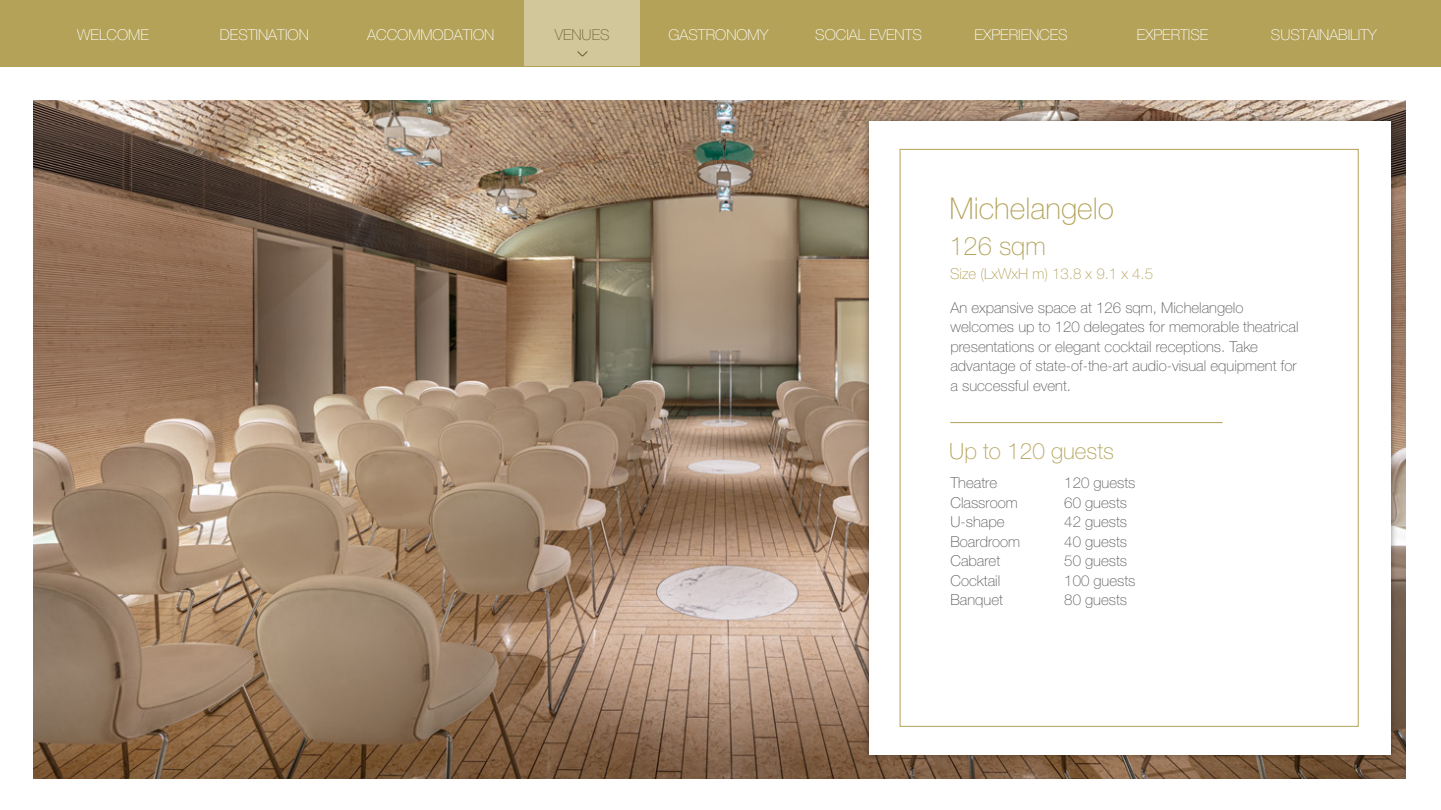
<style>
.page{position:relative;width:1441px;height:810px;background:#fff}
.page>*{position:absolute;margin:0;border:0;box-sizing:border-box;transform-origin:0 0}
.t1{font:100 30px "Helvetica Neue LT Std";color:#b3a258}
.t2{font:100 25.5px "Helvetica Neue LT Std";color:#b3a258}
.t3{font:100 22.5px "Helvetica Neue LT Std";color:#b3a258}
.t4{font:100 15px/19.5px "Helvetica Neue LT Std";color:#58595b}
.t5{font:100 15px "Helvetica Neue LT Std";color:#fff}
.t6{font:100 15px "Helvetica Neue LT Std";color:#b3a258}
.t7{font:100 15px "Helvetica Neue LT Std";color:#716835}
</style>
<div class="page">
<img style="left:34px;top:100px;width:726px;height:679px">
<img style="left:760px;top:66px;width:680px;height:713px">
<div style="left:868px;top:121px;width:522px;height:634px;background:#fff"></div>
<hr style="left:950px;top:422px;width:272px;height:1px;background:#b3a258">
<div style="left:0;top:0;width:1440px;height:66px;background:#b3a258"></div>
<div style="left:524px;top:0;width:115px;height:66px;background:#d1c79a"></div>
<svg style="left:577px;top:51px;width:11px;height:6px"></svg>
<p class="t5" style="left:77px;top:26px;width:73px">WELCOME</p>
<p class="t5" style="left:220px;top:26px;width:90px">DESTINATION</p>
<p class="t5" style="left:367px;top:26px;width:129px">ACCOMMODATION</p>
<p class="t7" style="left:554px;top:26px;width:56px">VENUES</p>
<p class="t5" style="left:668px;top:26px;width:101px">GASTRONOMY</p>
<p class="t5" style="left:815px;top:26px;width:108px">SOCIAL EVENTS</p>
<p class="t5" style="left:974px;top:26px;width:94px">EXPERIENCES</p>
<p class="t5" style="left:1136px;top:26px;width:73px">EXPERTISE</p>
<p class="t5" style="left:1270px;top:26px;width:107px">SUSTAINABILITY</p>
<h1 class="t1" style="left:949px;top:191px;width:166px">Michelangelo</h1>
<h2 class="t2" style="left:949px;top:231px;width:98px">126 sqm</h2>
<p class="t6" style="left:950px;top:265px;width:204px">Size (LxWxH m) 13.8 x 9.1 x 4.5</p>
<p class="t4" style="left:950px;top:297px;width:349px">An expansive space at 126 sqm, Michelangelo welcomes up to 120 delegates for memorable theatrical presentations or elegant cocktail receptions. Take advantage of state-of-the-art audio-visual equipment for a successful event.</p>
<h3 class="t3" style="left:949px;top:438px;width:166px">Up to 120 guests</h3>
<p class="t4" style="left:950px;top:473px;width:48px">Theatre</p>
<p class="t4" style="left:1064px;top:473px;width:73px">120 guests</p>
<p class="t4" style="left:950px;top:493px;width:69px">Classroom</p>
<p class="t4" style="left:1064px;top:493px;width:64px">60 guests</p>
<p class="t4" style="left:950px;top:512px;width:55px">U-shape</p>
<p class="t4" style="left:1064px;top:512px;width:64px">42 guests</p>
<p class="t4" style="left:950px;top:532px;width:71px">Boardroom</p>
<p class="t4" style="left:1064px;top:532px;width:64px">40 guests</p>
<p class="t4" style="left:950px;top:551px;width:51px">Cabaret</p>
<p class="t4" style="left:1064px;top:551px;width:64px">50 guests</p>
<p class="t4" style="left:950px;top:571px;width:51px">Cocktail</p>
<p class="t4" style="left:1064px;top:571px;width:73px">100 guests</p>
<p class="t4" style="left:950px;top:590px;width:54px">Banquet</p>
<p class="t4" style="left:1064px;top:590px;width:64px">80 guests</p>
</div>
